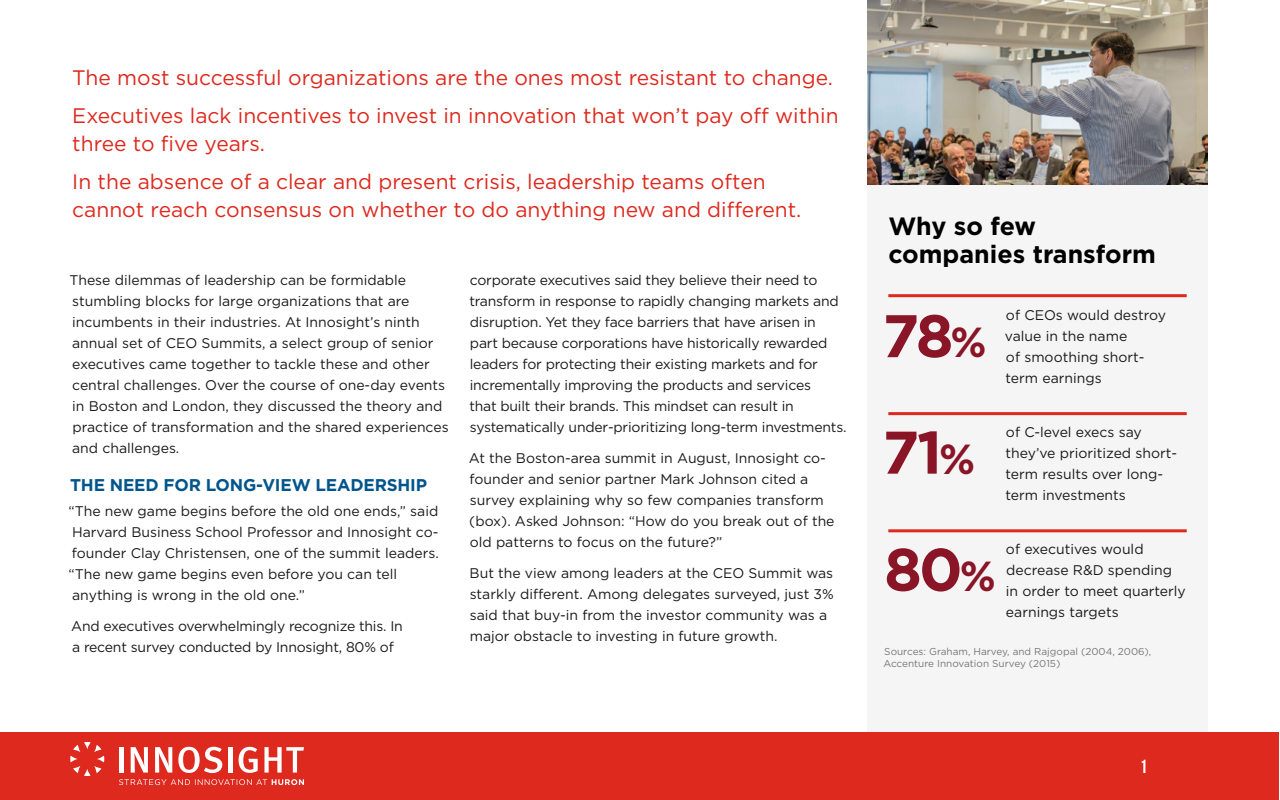
<style>
.page{position:relative;width:1280px;height:800px;background:#fff}
.page>*{position:absolute;margin:0;border:0;box-sizing:border-box;transform-origin:0 0}
.t1{font:700 60px "Gotham";color:#8a1526}
.t2{font:700 25px/28px "Gotham";color:#000}
.t3{font:21px/38px "Gotham";color:#dd291e}
.t4{font:700 19px "Bebas Neue";color:#fff}
.t5{font:700 17px "Gotham";letter-spacing:-.01em;color:#00558c}
.t6{font:14px/21px "Gotham";color:#1a1a1a}
.t7{font:10px/12px "Gotham";color:#787878}
.s1{font-size:42px}
</style>
<div class="page">
<div style="left:867px;top:0;width:341px;height:732px;background:#f5f5f5"></div>
<hr style="left:888px;top:294px;width:299px;height:3px;background:#dd291e">
<hr style="left:888px;top:412px;width:299px;height:3px;background:#dd291e">
<hr style="left:888px;top:529px;width:299px;height:3px;background:#dd291e">
<img style="left:867px;top:0;width:341px;height:184px">
<div style="left:0;top:732px;width:1280px;height:68px;background:#dd291e"></div>
<svg style="left:70px;top:742px;width:34px;height:34px"></svg>
<div style="left:119px;top:747px;width:5px;height:26px;background:#fff"></div>
<svg style="left:131px;top:747px;width:17px;height:26px"></svg>
<svg style="left:155px;top:747px;width:17px;height:26px"></svg>
<svg style="left:178px;top:747px;width:44px;height:26px"></svg>
<div style="left:228px;top:747px;width:5px;height:26px;background:#fff"></div>
<svg style="left:239px;top:747px;width:19px;height:26px"></svg>
<svg style="left:264px;top:747px;width:40px;height:26px"></svg>
<svg style="left:119px;top:779px;width:185px;height:6px"></svg>
<h3 class="t3" style="left:72px;top:58px;width:768px">The most successful organizations are the ones most resistant to change.<br>Executives lack incentives to invest in innovation that won’t pay off within</h3>
<h3 class="t3" style="left:72px;top:124px;width:695px">three to five years.<br>In the absence of a clear and present crisis, leadership teams often</h3>
<h3 class="t3" style="left:72px;top:190px;width:731px">cannot reach consensus on whether to do anything new and different.</h3>
<p class="t6" style="left:70px;top:269px;width:381px">These dilemmas of leadership can be formidable stumbling blocks for large organizations that are incumbents in their industries. At Innosight’s ninth annual set of CEO Summits, a select group of senior executives came together to tackle these and other central challenges. Over the course of one-day events in Boston and London, they discussed the theory and practice of transformation and the shared experiences and challenges.</p>
<p class="t5" style="left:70px;top:474px;width:359px">THE NEED FOR LONG-VIEW LEADERSHIP</p>
<p class="t6" style="left:69px;top:500px;width:372px">“The new game begins before the old one ends,” said Harvard Business School Professor and Innosight co&shy;founder Clay Christensen, one of the summit leaders. “The new game begins even before you can tell anything is wrong in the old one.”</p>
<p class="t6" style="left:71px;top:615px;width:333px">And executives overwhelmingly recognize this. In a recent survey conducted by Innosight, 80% of</p>
<p class="t6" style="left:469px;top:269px;width:379px">corporate executives said they believe their need to transform in response to rapidly changing markets and disruption. Yet they face barriers that have arisen in part because corporations have historically rewarded leaders for protecting their existing markets and for incrementally improving the products and services<br>that built their brands. This mindset can result in systematically under-prioritizing long-term investments.</p>
<p class="t6" style="left:469px;top:447px;width:367px">At the Boston-area summit in August, Innosight co&shy;founder and senior partner Mark Johnson cited a survey explaining why so few companies transform (box). Asked Johnson: “How do you break out of the old patterns to focus on the future?”</p>
<p class="t6" style="left:470px;top:562px;width:366px">But the view among leaders at the CEO Summit was starkly different. Among delegates surveyed, just 3% said that buy-in from the investor community was a major obstacle to investing in future growth.</p>
<h2 class="t2" style="left:888px;top:212px;width:269px">Why so few companies transform</h2>
<h1 class="t1" style="left:882px;top:296px;width:106px">78<span class="s1">%</span></h1>
<p class="t6" style="left:1005px;top:305px;width:163px">of CEOs would destroy value in the name<br>of smoothing short&shy;term earnings</p>
<h1 class="t1" style="left:882px;top:413px;width:95px">71<span class="s1">%</span></h1>
<p class="t6" style="left:1006px;top:421px;width:173px">of C-level execs say they’ve prioritized short&shy;term results over long&shy;term investments</p>
<h1 class="t1" style="left:884px;top:530px;width:113px">80<span class="s1">%</span></h1>
<p class="t6" style="left:1006px;top:538px;width:181px">of executives would decrease R&amp;D spending in order to meet quarterly earnings targets</p>
<p class="t7" style="left:883px;top:645px;width:270px">Sources: Graham, Harvey, and Rajgopal (2004, 2006),<br>Accenture Innovation Survey (2015)</p>
<h3 class="t4" style="left:1140px;top:756px;width:9px">1</h3>
</div>
